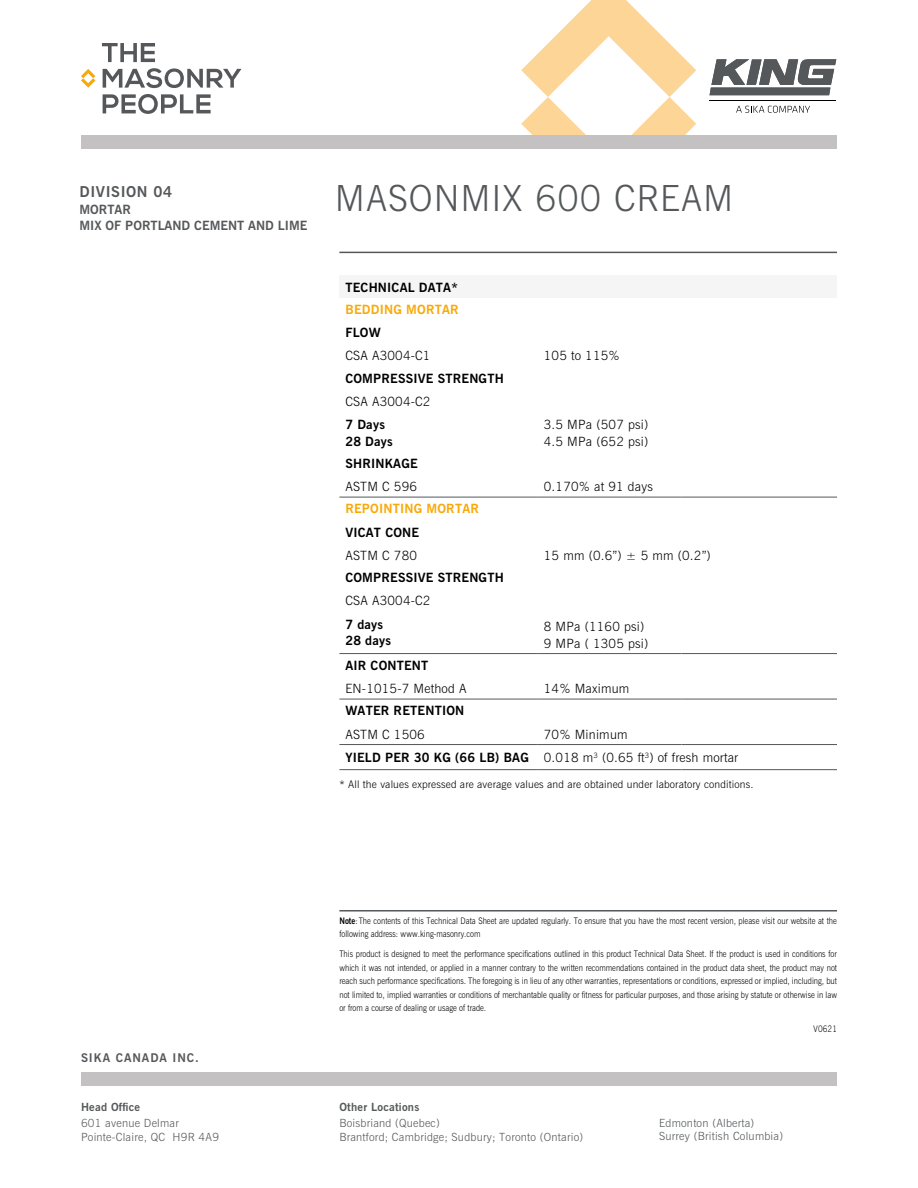
<style>
.page{position:relative;width:918px;height:1188px;background:#fff}
.page>*{position:absolute;margin:0;border:0;box-sizing:border-box;transform-origin:0 0}
.t1{font:300 36px "News Gothic BT";letter-spacing:.03em;color:#55585a}
.t2{font:700 15px "News Gothic BT";letter-spacing:.04em;color:#55585a}
.t3{font:300 12.75px/16.5px "News Gothic BT";letter-spacing:.015em;color:#000}
.t4{font:700 12.75px/16.5px "News Gothic BT";letter-spacing:.015em;color:#000}
.t5{font:700 12.75px "News Gothic BT";color:#55585a}
.t6{font:700 12.75px "News Gothic BT";letter-spacing:.015em;color:#f8a909}
.t7{font:700 12px "News Gothic BT";letter-spacing:.08em;color:#55585a}
.t8{font:300 11.25px/13.5px "News Gothic BT";letter-spacing:.02em;color:#55585a}
.t9{font:700 11.25px "News Gothic BT";letter-spacing:.02em;color:#55585a}
.t10{font:300 10.5px "News Gothic BT";letter-spacing:.015em;color:#000}
.t11{font:300 9px/13.5px "News Gothic BT";color:#000;scale:.87 1}
.s1{font-weight:700}
</style>
<div class="page">
<hr style="left:339px;top:252px;width:498px;height:1px;background:#55585a">
<svg style="left:521px;top:0;width:175px;height:135px"></svg>
<div style="left:81px;top:135px;width:756px;height:14px;background:#c3c1c2"></div>
<svg style="left:103px;top:68px;width:138px;height:20px"></svg>
<svg style="left:103px;top:94px;width:108px;height:20px"></svg>
<svg style="left:102px;top:43px;width:53px;height:19px"></svg>
<svg style="left:81px;top:69px;width:14px;height:19px"></svg>
<svg style="left:736px;top:106px;width:74px;height:7px"></svg>
<svg style="left:710px;top:59px;width:126px;height:36px"></svg>
<hr style="left:710px;top:101px;width:126px;height:1px;background:#000">
<div style="left:81px;top:1072px;width:756px;height:14px;background:#c3c1c2"></div>
<hr style="left:339px;top:910px;width:498px;height:2px;background:#55585a">
<div style="left:339px;top:275px;width:498px;height:23px;background:#f5f5f5"></div>
<hr style="left:339px;top:653px;width:199px;height:1px;background:#55585a">
<hr style="left:538px;top:653px;width:143px;height:1px;background:#55585a">
<hr style="left:681px;top:653px;width:156px;height:1px;background:#55585a">
<hr style="left:339px;top:497px;width:199px;height:1px;background:#55585a">
<hr style="left:339px;top:699px;width:199px;height:1px;background:#55585a">
<hr style="left:538px;top:497px;width:143px;height:1px;background:#55585a">
<hr style="left:538px;top:699px;width:143px;height:1px;background:#55585a">
<hr style="left:681px;top:497px;width:156px;height:1px;background:#55585a">
<hr style="left:681px;top:699px;width:156px;height:1px;background:#55585a">
<hr style="left:339px;top:744px;width:199px;height:1px;background:#55585a">
<hr style="left:538px;top:744px;width:143px;height:1px;background:#55585a">
<hr style="left:681px;top:744px;width:156px;height:1px;background:#55585a">
<hr style="left:339px;top:769px;width:199px;height:1px;background:#55585a">
<hr style="left:538px;top:769px;width:143px;height:1px;background:#55585a">
<hr style="left:681px;top:769px;width:156px;height:1px;background:#55585a">
<h2 class="t2" style="left:80px;top:183px;width:94px">DIVISION 04</h2>
<h3 class="t5" style="left:80px;top:202px;width:53px">MORTAR</h3>
<h3 class="t5" style="left:80px;top:218px;width:230px">MIX OF PORTLAND CEMENT AND LIME</h3>
<h1 class="t1" style="left:335px;top:177px;width:400px">MASONMIX 600 CREAM</h1>
<h3 class="t4" style="left:345px;top:279px;width:114px">TECHNICAL DATA*</h3>
<h3 class="t6" style="left:345px;top:302px;width:115px">BEDDING MORTAR</h3>
<h3 class="t4" style="left:345px;top:324px;width:37px">FLOW</h3>
<h3 class="t3" style="left:345px;top:348px;width:87px">CSA A3004-C1</h3>
<h3 class="t3" style="left:544px;top:348px;width:78px">105 to 115%</h3>
<h3 class="t4" style="left:345px;top:370px;width:160px">COMPRESSIVE STRENGTH</h3>
<h3 class="t3" style="left:345px;top:393px;width:87px">CSA A3004-C2</h3>
<h3 class="t4" style="left:345px;top:416px;width:49px">7 Days<br>28 Days</h3>
<h3 class="t3" style="left:544px;top:416px;width:106px">3.5 MPa (507 psi)<br>4.5 MPa (652 psi)</h3>
<h3 class="t4" style="left:345px;top:455px;width:74px">SHRINKAGE</h3>
<h3 class="t3" style="left:345px;top:478px;width:73px">ASTM C 596</h3>
<h3 class="t3" style="left:544px;top:478px;width:111px">0.170% at 91 days</h3>
<h3 class="t6" style="left:345px;top:501px;width:135px">REPOINTING MORTAR</h3>
<h3 class="t4" style="left:345px;top:524px;width:75px">VICAT CONE</h3>
<h3 class="t3" style="left:345px;top:547px;width:73px">ASTM C 780</h3>
<h3 class="t3" style="left:544px;top:547px;width:168px">15 mm (0.6”) ± 5 mm (0.2”)</h3>
<h3 class="t4" style="left:345px;top:569px;width:160px">COMPRESSIVE STRENGTH</h3>
<h3 class="t3" style="left:345px;top:592px;width:87px">CSA A3004-C2</h3>
<h3 class="t4" style="left:345px;top:616px;width:47px">7 days<br>28 days</h3>
<h3 class="t3" style="left:544px;top:618px;width:106px">8 MPa (1160 psi)<br>9 MPa ( 1305 psi)</h3>
<h3 class="t4" style="left:345px;top:657px;width:84px">AIR CONTENT</h3>
<h3 class="t3" style="left:345px;top:680px;width:123px">EN-1015-7 Method A</h3>
<h3 class="t3" style="left:544px;top:680px;width:87px">14% Maximum</h3>
<h3 class="t4" style="left:345px;top:702px;width:120px">WATER RETENTION</h3>
<h3 class="t3" style="left:345px;top:726px;width:81px">ASTM C 1506</h3>
<h3 class="t3" style="left:345px;top:722px;width:394px;line-height:23.4px;text-indent:198px">70% Minimum<br><span class="s1">YIELD PER 30 KG (66 LB) BAG</span> 0.018 m<sup>3</sup> (0.65 ft<sup>3</sup>) of fresh mortar</h3>
<p class="t10" style="left:339px;top:778px;width:416px">* All the values expressed are average values and are obtained under laboratory conditions.</p>
<h3 class="t7" style="left:81px;top:1051px;width:119px">SIKA CANADA INC.</h3>
<p class="t9" style="left:81px;top:1100px;width:61px">Head Office</p>
<p class="t8" style="left:81px;top:1116px;width:140px">601 avenue Delmar<br>Pointe-Claire, QC H9R 4A9</p>
<p class="t11" style="left:339px;top:914px;width:573px"><span class="s1">Note</span>:The contents of this Technical Data Sheet are updated regularly. To ensure that you have the most recent version, please visit our website at the following address: www.king-masonry.com</p>
<p class="t11" style="left:339px;top:947px;width:574px;text-align:justify">This product is designed to meet the performance specifications outlined in this product Technical Data Sheet. If the product is used in conditions for which it was not intended, or applied in a manner contrary to the written recommendations contained in the product data sheet, the product may not reach such performance specifications. The foregoing is in lieu of any other warranties, representations or conditions, expressed or implied, including, but not limited to, implied warranties or conditions of merchantable quality or fitness for particular purposes, and those arising by statute or otherwise in law or from a course of dealing or usage of trade.</p>
<p class="t11" style="left:814px;top:1022px;width:28px">V0621</p>
<p class="t9" style="left:339px;top:1100px;width:81px">Other Locations</p>
<p class="t8" style="left:339px;top:1116px;width:245px">Boisbriand (Quebec)<br>Brantford; Cambridge; Sudbury; Toronto (Ontario)</p>
<p class="t8" style="left:659px;top:1116px;width:126px">Edmonton (Alberta)<br>Surrey (British Columbia)</p>
</div>
